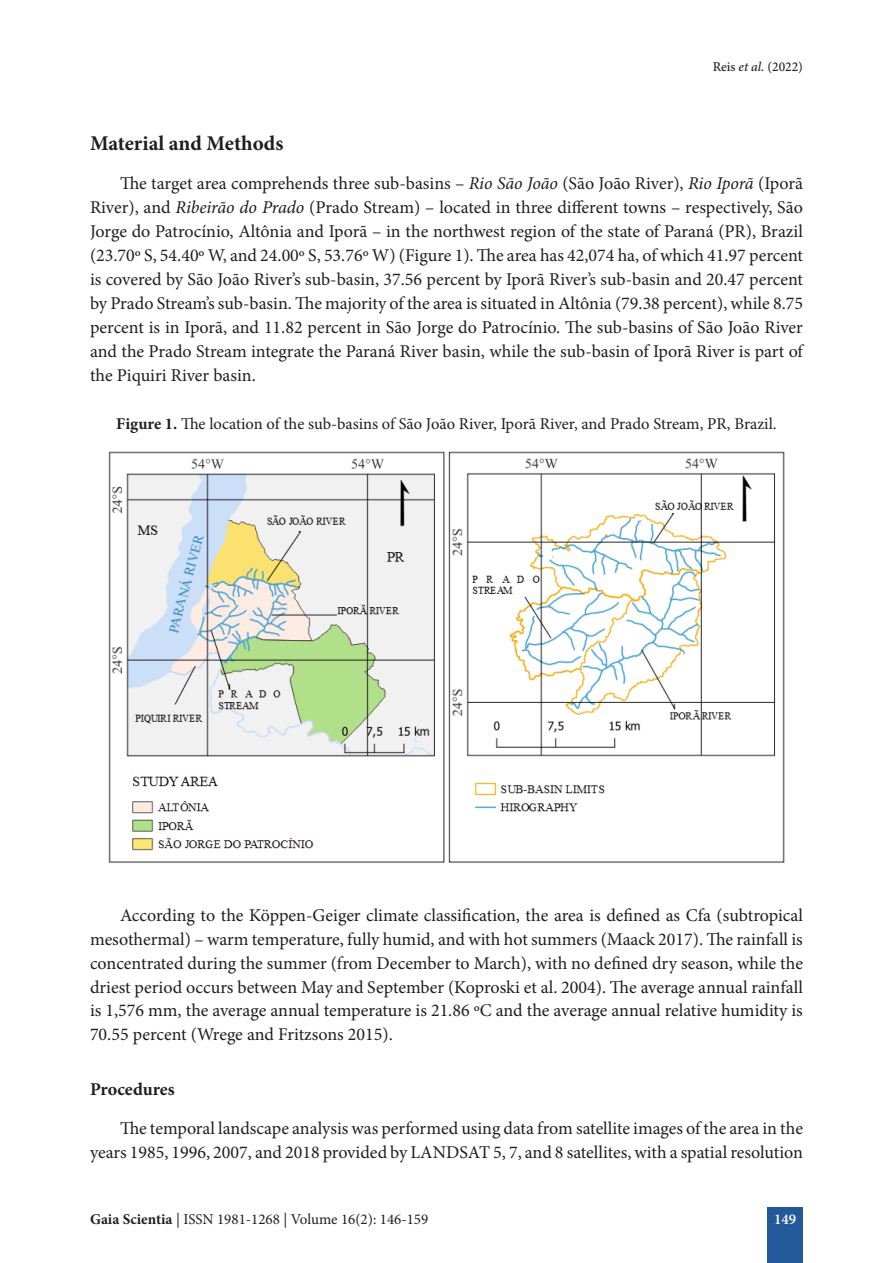
<style>
.page{position:relative;width:893px;height:1263px;background:#fff}
.page>*{position:absolute;margin:0;border:0;box-sizing:border-box;transform-origin:0 0}
.t1{font:700 21px "Minion Pro";color:#1e1e1e}
.t2{font:18px/24px "Minion Pro";color:#1e1e1e;text-align:justify}
.t3{font:700 18px "Minion Pro";color:#1e1e1e}
.t4{font:16.5px "Minion Pro";color:#1e1e1e}
.t5{font:15px "Minion Pro";color:#1e1e1e}
.t6{font:600 15px "Minion Pro";color:#fff}
.t7{font:500 13.5px "Minion Pro";color:#1e1e1e}
.s1{font-style:italic}
.s2{font-weight:700}
</style>
<div class="page">
<div style="left:767px;top:1207px;width:36px;height:56px;background:#235999"></div>
<img style="left:108px;top:451px;width:677px;height:412px">
<p class="t7" style="left:713px;top:58px;width:92px">Reis <span class="s1">et al.</span> (2022)</p>
<p class="t1" style="left:90px;top:129px;width:195px">Material and Methods</p>
<p class="t2" style="left:90px;top:172px;width:715px;text-indent:30px">The target area comprehends three sub-basins – <span class="s1">Rio São João</span> (São João River), <span class="s1">Rio Iporã</span> (Iporã River), and <span class="s1">Ribeirão do Prado</span> (Prado Stream) – located in three different towns – respectively, São Jorge do Patrocínio, Altônia and Iporã – in the northwest region of the state of Paraná (PR), Brazil (23.70º S, 54.40º W, and 24.00º S, 53.76º W) (Figure 1). The area has 42,074 ha, of which 41.97 percent is covered by São João River’s sub-basin, 37.56 percent by Iporã River’s sub-basin and 20.47 percent by Prado Stream’s sub-basin. The majority of the area is situated in Altônia (79.38 percent), while 8.75 percent is in Iporã, and 11.82 percent in São Jorge do Patrocínio. The sub-basins of São João River and the Prado Stream integrate the Paraná River basin, while the sub-basin of Iporã River is part of the Piquiri River basin.</p>
<p class="t4" style="left:116px;top:413px;width:662px"><span class="s2">Figure 1.</span> The location of the sub-basins of São João River, Iporã River, and Prado Stream, PR, Brazil.</p>
<p class="t2" style="left:90px;top:903px;width:714px;text-indent:30px">According to the Köppen-Geiger climate classification, the area is defined as Cfa (subtropical mesothermal) – warm temperature, fully humid, and with hot summers (Maack 2017). The rainfall is concentrated during the summer (from December to March), with no defined dry season, while the driest period occurs between May and September (Koproski et al. 2004). The average annual rainfall is 1,576 mm, the average annual temperature is 21.86 ºC and the average annual relative humidity is 70.55 percent (Wrege and Fritzsons 2015).</p>
<p class="t3" style="left:90px;top:1076px;width:86px">Procedures</p>
<p class="t2" style="left:90px;top:1116px;width:715px;text-align:right">The temporal landscape analysis was performed using data from satellite images of the area in the years 1985, 1996, 2007, and 2018 provided by LANDSAT 5, 7, and 8 satellites, with a spatial resolution</p>
<p class="t5" style="left:90px;top:1209px;width:340px"><span class="s2">Gaia Scientia</span> | ISSN 1981-1268 | Volume 16(2): 146-159</p>
<p class="t6" style="left:774px;top:1209px;width:24px">149</p>
</div>
